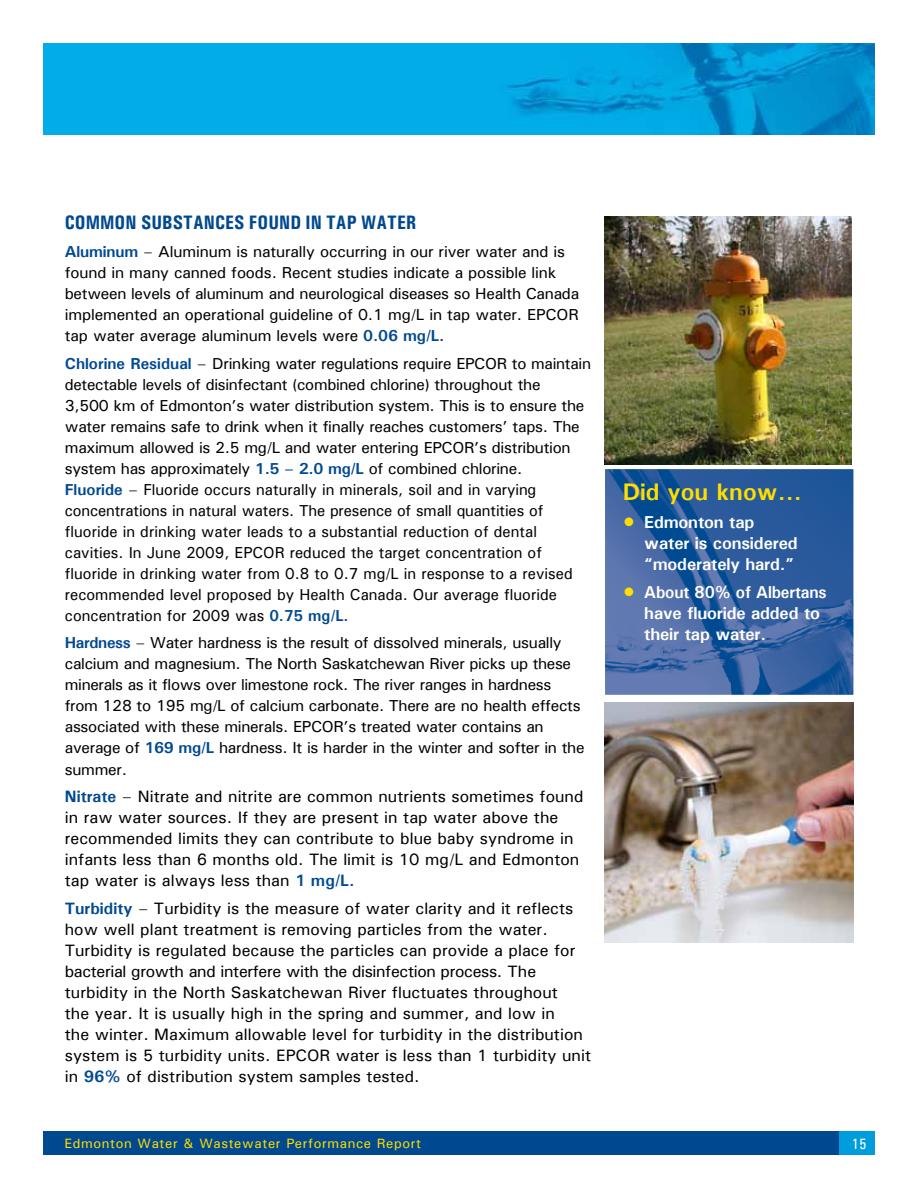
<style>
.page{position:relative;width:918px;height:1188px;background:#fff}
.page>*{position:absolute;margin:0;border:0;box-sizing:border-box;transform-origin:0 0}
.t1{font:700 24px "Univers";color:#fd0}
.t2{font:700 19.5px "Univers Condensed";color:#004990}
.t3{font:700 17.25px/21px "Univers";letter-spacing:-.01em;color:#fff;scale:.94 1}
.t4{font:700 17.25px/21px "Univers";letter-spacing:-.01em;color:#fff}
.t5{font:16.5px/21px "Univers";color:#000}
.t6{font:15.9px/21px "Univers";letter-spacing:-.02em;color:#000}
.t7{font:15px "Univers Condensed";color:#fff}
.t8{font:13.5px "Univers";letter-spacing:.045em;color:#fd0}
.s1{font-weight:700;color:#004990}
.s2{font-weight:700;color:#004b92}
.s3{color:#fd0}
</style>
<div class="page">
<img style="left:43px;top:43px;width:832px;height:92px">
<div style="left:43px;top:1131px;width:832px;height:24px;background:#004990"></div>
<div style="left:840px;top:1131px;width:35px;height:24px;background:#009ddc"></div>
<img style="left:605px;top:703px;width:248px;height:240px">
<svg style="left:604px;top:462px;width:250px;height:233px;background:#3a65a3"></svg>
<img style="left:605px;top:216px;width:247px;height:249px">
<p class="t2" style="left:65px;top:211px;width:119px">COMMONSUBSTAN</p>
<p class="t2" style="left:215px;top:211px;width:74px">CES FOUNDINTA</p>
<p class="t2" style="left:347px;top:211px;width:41px">P WATER</p>
<p class="t6" style="left:65px;top:241px;width:516px"><span class="s1">Aluminum</span> – Aluminum is naturally occurring in our river water and is found in many canned foods. Recent studies indicate a possible link between levels of aluminum and neurological diseases so Health Canada implemented an operational guideline of 0.1 mg/L in tap water. EPCOR tap water average aluminum levels were <span class="s1">0.06 mg/L.</span></p>
<p class="t6" style="left:65px;top:353px;width:528px"><span class="s1">Chlorine Residual</span> – Drinking water regulations require EPCOR to maintain detectable levels of disinfectant (combined chlorine) throughout the<br>3,500 km of Edmonton’s water distribution system. This is to ensure the water remains safe to drink when it finally reaches customers’ taps. The maximum allowed is 2.5 mg/L and water entering EPCOR’s distribution system has approximately <span class="s1">1.5 – 2.0 mg/L</span> of combined chlorine.<br><span class="s1">Fluoride</span> – Fluoride occurs naturally in minerals, soil and in varying concentrations in natural waters. The presence of small quantities of fluoride in drinking water leads to a substantial reduction of dental cavities. In June 2009, EPCOR reduced the target concentration of fluoride in drinking water from 0.8 to 0.7 mg/L in response to a revised recommended level proposed by Health Canada. Our average fluoride concentration for 2009 was <span class="s1">0.75 mg/L.</span></p>
<p class="t6" style="left:65px;top:632px;width:521px"><span class="s1">Hardness</span> – Water hardness is the result of dissolved minerals, usually calcium and magnesium. The North Saskatchewan River picks up these minerals as it flows over limestone rock. The river ranges in hardness from 128 to 195 mg/L of calcium carbonate. There are no health effects associated with these minerals. EPCOR’s treated water contains an average of <span class="s1">169 mg/L</span> hardness. It is harder in the winter and softer in the summer.</p>
<p class="t5" style="left:65px;top:786px;width:520px"><span class="s1">Nitrate</span> – Nitrate and nitrite are common nutrients sometimes found in raw water sources. If they are present in tap water above the recommended limits they can contribute to blue baby syndrome in infants less than 6 months old. The limit is 10 mg/L and Edmonton tap water is always less than <span class="s2">1 mg/L.</span></p>
<p class="t5" style="left:65px;top:898px;width:528px"><span class="s1">Turbidity</span> – Turbidity is the measure of water clarity and it reflects how well plant treatment is removing particles from the water.<br>Turbidity is regulated because the particles can provide a place for bacterial growth and interfere with the disinfection process. The turbidity in the North Saskatchewan River fluctuates throughout<br>the year. It is usually high in the spring and summer, and low in<br>the winter. Maximum allowable level for turbidity in the distribution system is 5 turbidity units. EPCOR water is less than 1 turbidity unit in <span class="s2">96%</span> of distribution system samples tested.</p>
<h1 class="t1" style="left:623px;top:477px;width:181px">Did you know...</h1>
<p class="t4" style="left:644px;top:512px;width:155px;text-indent:-22px"><span class="s3">•</span> Edmonton tap water is considered “moderately hard.”</p>
<p class="t3" style="left:644px;top:581px;width:196px;text-indent:-22px"><span class="s3">•</span> About 80% of Albertans have fluoride added to their tap water.</p>
<p class="t8" style="left:64px;top:1135px;width:358px">Edmonton Water &amp; Wastewater Performance Report</p>
<p class="t7" style="left:852px;top:1136px;width:16px">15</p>
</div>
